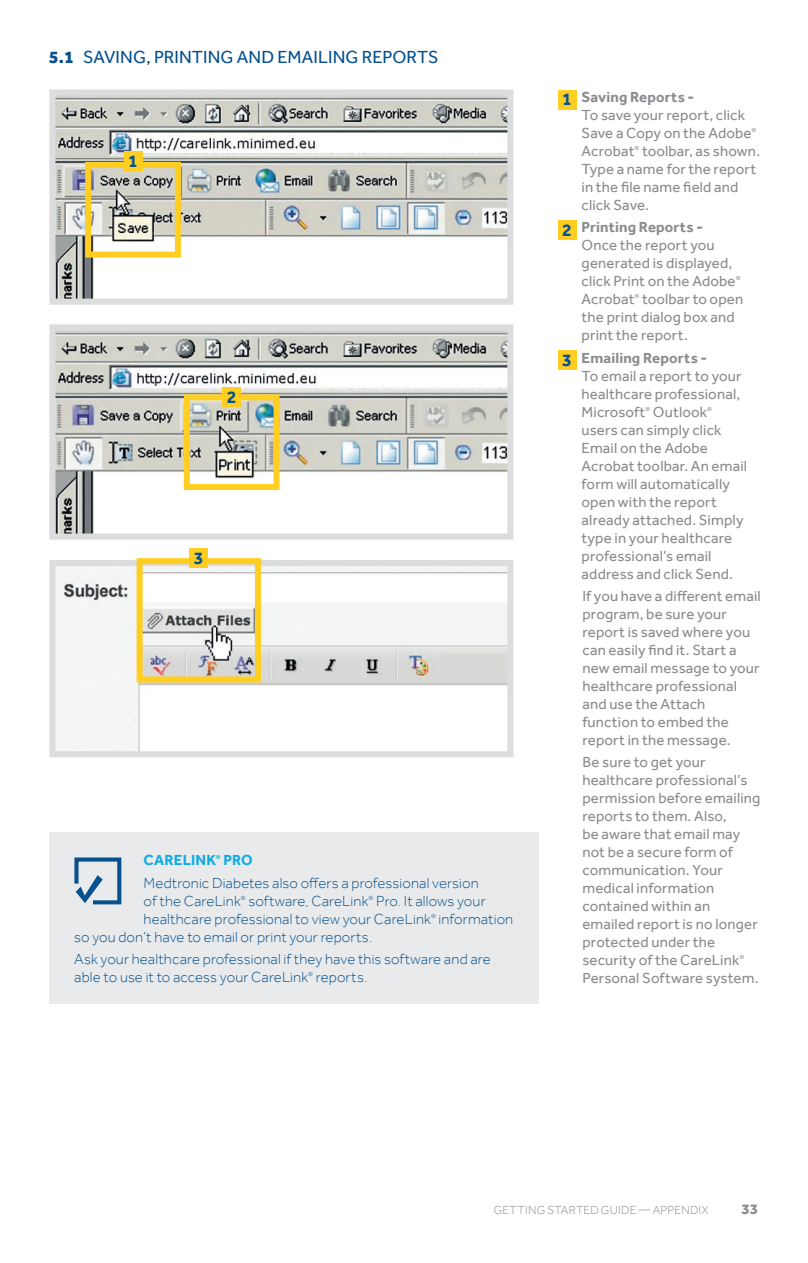
<style>
.page{position:relative;width:808px;height:1263px;background:#fff}
.page>*{position:absolute;margin:0;border:0;box-sizing:border-box;transform-origin:0 0}
.t1{font:18px "Effra";letter-spacing:.005em;color:#07528e}
.t2{font:700 18px "Effra";color:#07528e}
.t3{font:15px/18px "Effra";letter-spacing:.01em;color:#8a8c8f}
.t4{font:300 15px/18px "Effra";letter-spacing:.01em;color:#07528e}
.t5{font:700 15px "Effra";letter-spacing:.01em;color:#8a8c8f}
.t6{font:700 15px "Effra";letter-spacing:.015em;color:#0face3}
.t7{font:800 15px "Effra";color:#8a8c8f}
.t8{font:300 12px "Effra";letter-spacing:.02em;color:#8a8c8f}
.t9{font:6px "Effra";color:#8a8c8f}
.t10{font:300 6px "Effra";color:#07528e}
.t11{font:700 6px "Effra";color:#0face3}
.s1{font-weight:800}
.s2{font-weight:700;font-size:18px;color:#07528e}
.s3{font-weight:700}
</style>
<div class="page">
<div style="left:558px;top:90px;width:18px;height:20px;background:#ffce21"></div>
<div style="left:558px;top:220px;width:18px;height:20px;background:#ffce21"></div>
<div style="left:558px;top:350px;width:18px;height:20px;background:#ffce21"></div>
<svg style="left:49px;top:89px;width:465px;height:216px"></svg>
<svg style="left:49px;top:557px;width:465px;height:201px"></svg>
<div style="left:85px;top:162px;width:96px;height:96px;border:6px solid #ffce21"></div>
<svg style="left:49px;top:324px;width:465px;height:216px"></svg>
<div style="left:184px;top:394px;width:96px;height:96px;border:6px solid #ffce21"></div>
<div style="left:124px;top:152px;width:18px;height:19px;background:#ffce21"></div>
<div style="left:223px;top:387px;width:18px;height:20px;background:#ffce21"></div>
<div style="left:137px;top:558px;width:124px;height:124px;border:6px solid #ffce21"></div>
<div style="left:190px;top:549px;width:18px;height:19px;background:#ffce21"></div>
<div style="left:49px;top:832px;width:490px;height:171px;background:#e9eaeb"></div>
<svg style="left:74px;top:857px;width:48px;height:48px"></svg>
<p class="t1" style="left:49px;top:47px;width:391px"><span class="s1">5.1</span> SAVING, PRINTING AND EMAILING REPORTS</p>
<p class="t2" style="left:128px;top:150px;width:11px">1</p>
<p class="t2" style="left:227px;top:386px;width:11px">2</p>
<p class="t2" style="left:194px;top:547px;width:11px">3</p>
<p class="t6" style="left:144px;top:851px;width:74px">CARELINK</p>
<p class="t11" style="left:216px;top:854px;width:6px">®</p>
<p class="t6" style="left:223px;top:851px;width:31px">PRO</p>
<p class="t4" style="left:144px;top:873px;width:337px">Medtronic Diabetes also offers a professional version of the CareLink</p>
<p class="t10" style="left:241px;top:894px;width:6px">®</p>
<p class="t4" style="left:248px;top:891px;width:121px">software, CareLink</p>
<p class="t10" style="left:368px;top:894px;width:6px">®</p>
<p class="t4" style="left:144px;top:891px;width:344px;text-indent:232px">Pro. It allows your healthcare professional to view your CareLink</p>
<p class="t10" style="left:431px;top:912px;width:6px">®</p>
<p class="t4" style="left:439px;top:909px;width:76px">information</p>
<p class="t4" style="left:74px;top:925px;width:418px;line-height:22.2px">so you don’t have to email or print your reports.<br>Ask your healthcare professional if they have this software and are</p>
<p class="t4" style="left:74px;top:968px;width:236px">able to use it to access your CareLink</p>
<p class="t10" style="left:308px;top:970px;width:6px">®</p>
<p class="t4" style="left:316px;top:968px;width:53px">reports.</p>
<p class="t2" style="left:562px;top:88px;width:11px">1</p>
<p class="t5" style="left:582px;top:88px;width:114px">Saving Reports -</p>
<p class="t3" style="left:582px;top:106px;width:171px">To save your report, click<br>Save a Copy on the Adobe</p>
<p class="t9" style="left:752px;top:127px;width:6px">®</p>
<p class="t3" style="left:582px;top:142px;width:54px">Acrobat</p>
<p class="t9" style="left:634px;top:145px;width:6px">®</p>
<p class="t3" style="left:582px;top:142px;width:180px;text-indent:60px">toolbar, as shown.<br>Type a name for the report in the file name field and click Save.</p>
<p class="t2" style="left:562px;top:219px;width:11px">2</p>
<p class="t5" style="left:582px;top:218px;width:123px">Printing Reports -</p>
<p class="t3" style="left:582px;top:236px;width:156px">Once the report you generated is displayed, click Print on the Adobe</p>
<p class="t9" style="left:736px;top:275px;width:6px">®</p>
<p class="t3" style="left:582px;top:290px;width:54px">Acrobat</p>
<p class="t9" style="left:634px;top:293px;width:6px">®</p>
<p class="t3" style="left:582px;top:290px;width:163px;text-indent:60px">toolbar to open the print dialog box and print the report.</p>
<p class="t3" style="left:582px;top:348px;width:161px;text-indent:-19px"><span class="s2">3</span> <span class="s3">Emailing Reports -<br></span>To email a report to your healthcare professional,<br>Microsoft</p>
<p class="t9" style="left:645px;top:405px;width:6px">®</p>
<p class="t3" style="left:653px;top:402px;width:56px">Outlook</p>
<p class="t9" style="left:707px;top:405px;width:6px">®</p>
<p class="t3" style="left:582px;top:420px;width:167px">users can simply click<br>Email on the Adobe<br>Acrobat toolbar. An email form will automatically open with the report already attached. Simply type in your healthcare professional’s email address and click Send.</p>
<p class="t3" style="left:582px;top:587px;width:180px">If you have a different email program, be sure your report is saved where you can easily find it. Start a new email message to your healthcare professional and use the Attach function to embed the report in the message.</p>
<p class="t3" style="left:582px;top:753px;width:180px">Be sure to get your healthcare professional’s permission before emailing reports to them. Also,<br>be aware that email may not be a secure form of communication. Your medical information contained within an emailed report is no longer protected under the security of the CareLink</p>
<p class="t9" style="left:739px;top:954px;width:6px">®</p>
<p class="t3" style="left:582px;top:969px;width:178px">Personal Software system.</p>
<p class="t8" style="left:494px;top:1203px;width:216px">Getting started g uide — Appendix</p>
<p class="t7" style="left:741px;top:1200px;width:18px">33</p>
</div>
